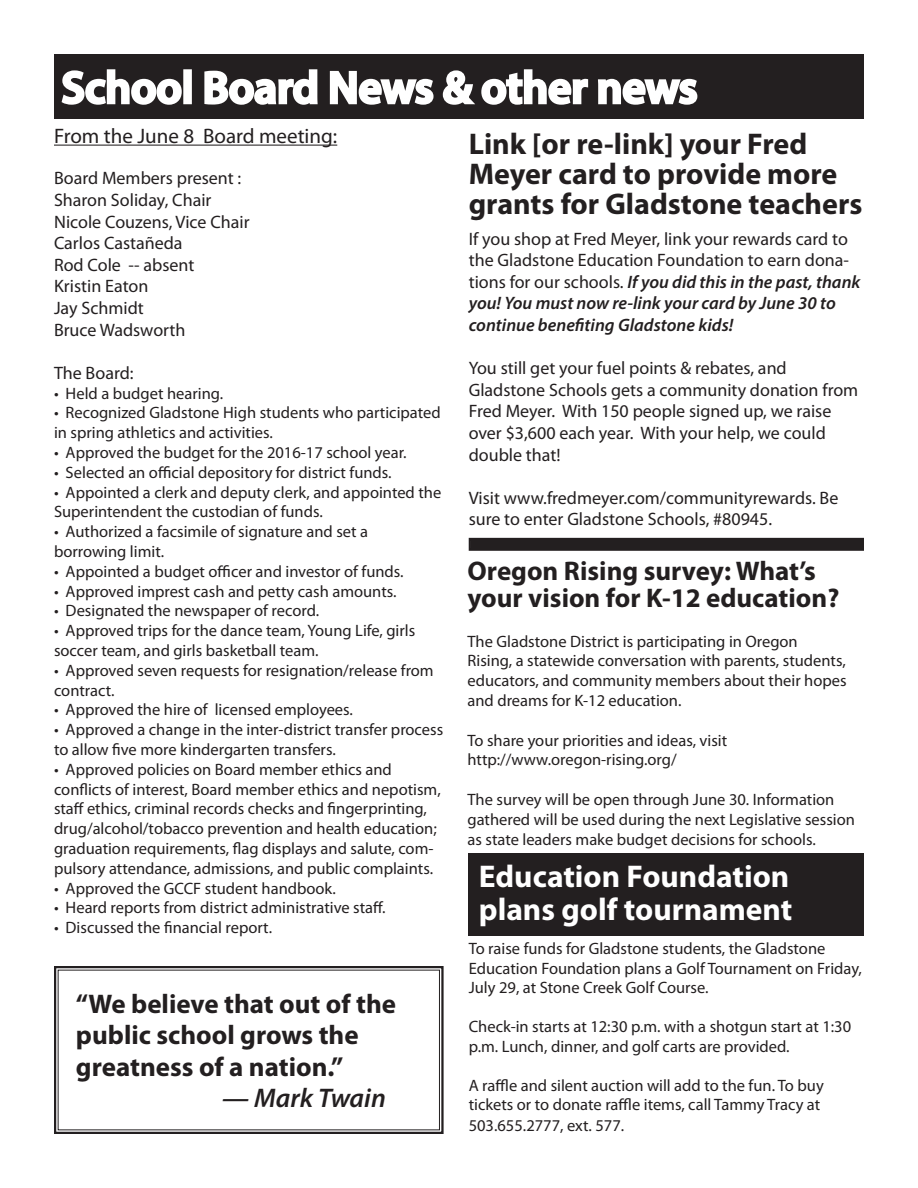
<style>
.page{position:relative;width:918px;height:1188px;background:#fff}
.page>*{position:absolute;margin:0;border:0;box-sizing:border-box;transform-origin:0 0}
.t1{font:600 45px "Myriad Pro";color:#fff}
.t2{font:700 31.5px/33px "Myriad Pro";color:#fff}
.t3{font:700 30px/30px "Myriad Pro";color:#231f20}
.t4{font:700 27px/31.5px "Myriad Pro";color:#231f20}
.t5{font:italic 600 27px "Myriad Pro";color:#231f20}
.t6{font:21px "Myriad Pro";color:#231f20}
.t7{font:18px/21.6px "Myriad Pro";color:#231f20}
.Did_You_Know{font:16.5px/19.8px "Myriad Pro";color:#231f20}
.s1{font-weight:600;font-style:italic}
</style>
<div class="page">
<div style="left:54px;top:54px;width:810px;height:64px;background:#231f20"></div>
<svg style="left:61px;top:69px;width:121px;height:36px"></svg>
<div style="left:183px;top:69px;width:9px;height:35px;border:3px solid #fff"></div>
<svg style="left:204px;top:69px;width:114px;height:36px"></svg>
<svg style="left:329px;top:70px;width:105px;height:35px"></svg>
<svg style="left:442px;top:69px;width:147px;height:36px"></svg>
<svg style="left:598px;top:78px;width:100px;height:27px"></svg>
<hr style="left:54px;top:145px;width:283px;height:1px;background:#231f20">
<svg style="left:54px;top:966px;width:390px;height:168px"></svg>
<div style="left:469px;top:853px;width:395px;height:82px;background:#231f20"></div>
<svg style="left:468px;top:537px;width:396px;height:14px;background:#3a3637"></svg>
<div style="left:472px;top:542px;width:388px;height:5px;border:1px solid #231f20"></div>
<p class="t1" style="left:62px;top:59px;width:637px">School Board News &amp; other news</p>
<p class="t6" style="left:54px;top:123px;width:285px">From the June 8 Board meeting:</p>
<p class="t7" style="left:54px;top:167px;width:189px">Board Members present :</p>
<p class="t7" style="left:54px;top:189px;width:159px">Sharon Soliday, Chair</p>
<p class="t7" style="left:54px;top:210px;width:197px">Nicole Couzens, Vice Chair</p>
<p class="t7" style="left:54px;top:232px;width:130px">Carlos Castañeda</p>
<p class="t7" style="left:54px;top:254px;width:142px">Rod Cole -- absent</p>
<p class="t7" style="left:54px;top:275px;width:96px">Kristin Eaton<br>Jay Schmidt</p>
<p class="t7" style="left:54px;top:318px;width:133px">Bruce Wadsworth</p>
<p class="t7" style="left:54px;top:362px;width:81px">The Board:</p>
<p class="Did_You_Know" style="left:54px;top:383px;width:171px">• Held a budget hearing.</p>
<p class="Did_You_Know" style="left:54px;top:403px;width:388px">• Recognized Gladstone High students who participated in spring athletics and activities.</p>
<p class="Did_You_Know" style="left:54px;top:442px;width:354px">• Approved the budget for the 2016-17 school year.</p>
<p class="Did_You_Know" style="left:54px;top:462px;width:339px">• Selected an official depository for district funds.</p>
<p class="Did_You_Know" style="left:54px;top:482px;width:389px">• Appointed a clerk and deputy clerk, and appointed the<br>Superintendent the custodian of funds.</p>
<p class="Did_You_Know" style="left:54px;top:522px;width:316px">• Authorized a facsimile of signature and set a</p>
<p class="Did_You_Know" style="left:54px;top:541px;width:112px">borrowing limit.</p>
<p class="Did_You_Know" style="left:54px;top:561px;width:351px">• Appointed a budget officer and investor of funds.</p>
<p class="Did_You_Know" style="left:54px;top:581px;width:344px">• Approved imprest cash and petty cash amounts.</p>
<p class="Did_You_Know" style="left:54px;top:601px;width:267px">• Designated the newspaper of record.</p>
<p class="Did_You_Know" style="left:54px;top:621px;width:363px">• Approved trips for the dance team, Young Life, girls soccer team, and girls basketball team.</p>
<p class="Did_You_Know" style="left:54px;top:660px;width:381px">• Approved seven requests for resignation/release from contract.</p>
<p class="Did_You_Know" style="left:54px;top:700px;width:300px">• Approved the hire of licensed employees.</p>
<p class="Did_You_Know" style="left:54px;top:720px;width:391px">• Approved a change in the inter-district transfer process to allow five more kindergarten transfers.</p>
<p class="Did_You_Know" style="left:54px;top:759px;width:339px">• Approved policies on Board member ethics and</p>
<p class="Did_You_Know" style="left:54px;top:779px;width:388px">conflicts of interest, Board member ethics and nepotism, staff ethics, criminal records checks and fingerprinting, drug/alcohol/tobacco prevention and health education; graduation requirements, flag displays and salute, com&shy;pulsory attendance, admissions, and public complaints.</p>
<p class="Did_You_Know" style="left:54px;top:878px;width:284px">• Approved the GCCF student handbook.</p>
<p class="Did_You_Know" style="left:54px;top:898px;width:333px">• Heard reports from district administrative staff.</p>
<p class="Did_You_Know" style="left:54px;top:918px;width:220px">• Discussed the financial report.</p>
<p class="t3" style="left:469px;top:128px;width:395px">Link [or re-link] your Fred<br>Meyer card to provide more grants for Gladstone teachers</p>
<p class="t7" style="left:469px;top:228px;width:393px">If you shop at Fred Meyer, link your rewards card to the Gladstone Education Foundation to earn dona&shy;tions for our schools. <span class="s1">If you did this in the past, thank you! You must now re-link your card by June 30 to continue benefiting Gladstone kids!</span></p>
<p class="t7" style="left:469px;top:357px;width:320px">You still get your fuel points &amp; rebates, and</p>
<p class="t7" style="left:469px;top:379px;width:391px">Gladstone Schools gets a community donation from Fred Meyer. With 150 people signed up, we raise over $3,600 each year. With your help, we could double that!</p>
<p class="t7" style="left:469px;top:487px;width:371px">Visit www.fredmeyer.com/communityrewards. Be sure to enter Gladstone Schools, #80945.</p>
<p class="t4" style="left:467px;top:557px;width:373px;line-height:27px">Oregon Rising survey: What’s your vision for K-12 education?</p>
<p class="Did_You_Know" style="left:467px;top:631px;width:332px">The Gladstone District is participating in Oregon</p>
<p class="Did_You_Know" style="left:467px;top:651px;width:381px;text-align:justify">Rising, a statewide conversation with parents, students, educators, and community members about their hopes and dreams for K-12 education.</p>
<p class="Did_You_Know" style="left:467px;top:730px;width:261px">To share your priorities and ideas, visit http://www.oregon-rising.org/</p>
<p class="Did_You_Know" style="left:467px;top:789px;width:389px">The survey will be open through June 30. Information gathered will be used during the next Legislative session as state leaders make budget decisions for schools.</p>
<p class="t2" style="left:479px;top:859px;width:315px">Education Foundation plans golf tournament</p>
<p class="Did_You_Know" style="left:469px;top:939px;width:395px">To raise funds for Gladstone students, the Gladstone<br>Education Foundation plans a Golf Tournament on Friday,<br>July 29, at Stone Creek Golf Course.</p>
<p class="Did_You_Know" style="left:469px;top:1017px;width:384px">Check-in starts at 12:30 p.m. with a shotgun start at 1:30 p.m. Lunch, dinner, and golf carts are provided.</p>
<p class="Did_You_Know" style="left:469px;top:1075px;width:357px">A raffle and silent auction will add to the fun. To buy tickets or to donate raffle items, call Tammy Tracy at</p>
<p class="Did_You_Know" style="left:469px;top:1116px;width:157px">503.655.2777, ext. 577.</p>
<p class="t4" style="left:76px;top:987px;width:322px">“We believe that out of the public school grows the greatness of a nation.”</p>
<p class="t5" style="left:222px;top:1081px;width:165px">— Mark Twain</p>
</div>
